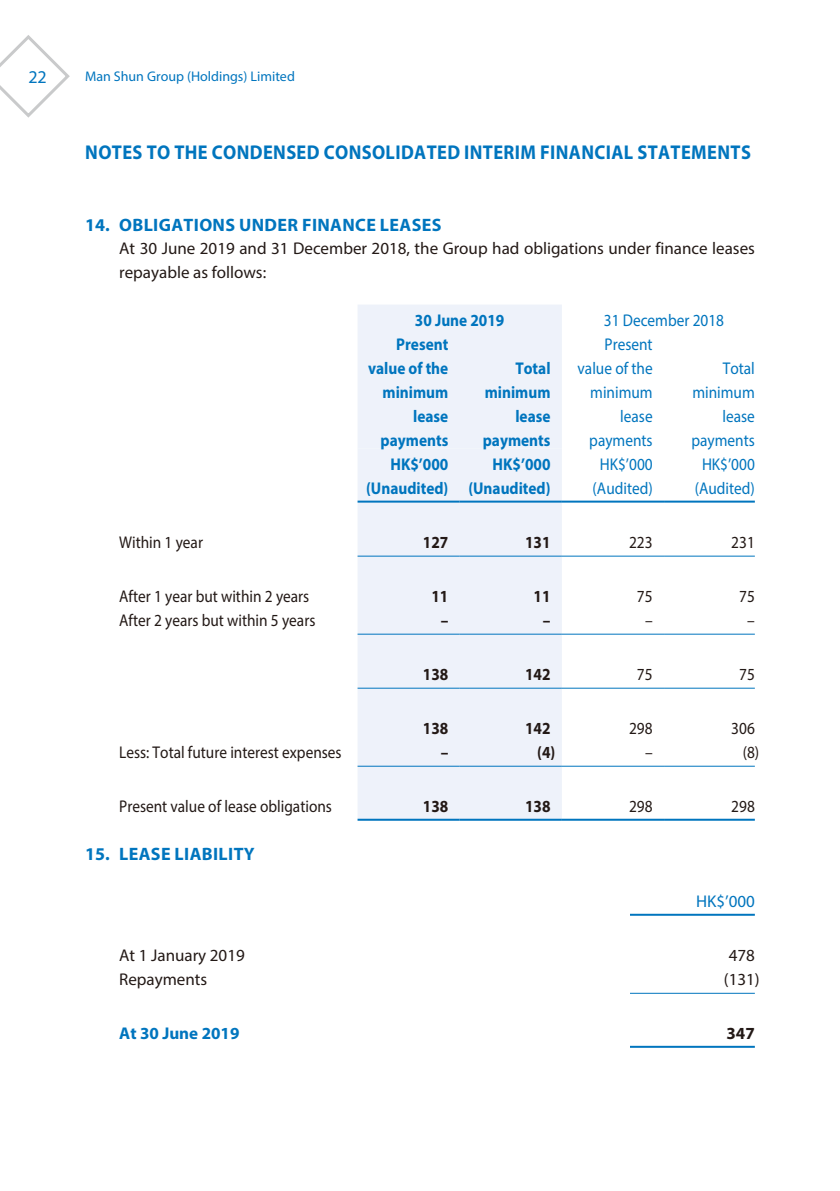
<style>
.page{position:relative;width:840px;height:1191px;background:#fff}
.page>*{position:absolute;margin:0;border:0;box-sizing:border-box;transform-origin:0 0}
.t1{font:700 20px "Myriad Pro";letter-spacing:.02em;color:#0075be;scale:.92 1}
.t2{font:700 18px "Myriad Pro";letter-spacing:.02em;color:#0075be}
.t3{font:18px "Myriad Pro";color:#0075be}
.t4{font:17px "Myriad Pro";color:#231916;scale:.9 1}
.t5{font:17px/24px "Myriad Pro";color:#231916}
.t6{font:700 17px/24px "Myriad Pro";color:#0075be;text-align:right;scale:.9 1}
.t7{font:17px/24px "Myriad Pro";color:#0075be;text-align:right;scale:.9 1}
.t8{font:700 17px "Myriad Pro";color:#231916;scale:.9 1}
.t9{font:700 17px "Myriad Pro";color:#0075be}
.t10{font:17px "Myriad Pro";color:#0075be}
.t11{font:700 17px "Myriad Pro";color:#231916}
.t12{font:14px "Myriad Pro";color:#0075be}
</style>
<div class="page">
<svg style="left:0;top:35px;width:70px;height:83px"></svg>
<div style="left:358px;top:305px;width:203px;height:143px;background:#eef2fa"></div>
<div style="left:357px;top:448px;width:204px;height:370px;background:#eef2fa"></div>
<hr style="left:357px;top:500px;width:102px;height:2px;background:#0075be">
<hr style="left:459px;top:500px;width:102px;height:2px;background:#0075be">
<hr style="left:561px;top:500px;width:102px;height:2px;background:#0075be">
<hr style="left:663px;top:500px;width:91px;height:2px;background:#0075be">
<hr style="left:357px;top:555px;width:102px;height:1px;background:#0075be">
<hr style="left:459px;top:555px;width:102px;height:1px;background:#0075be">
<hr style="left:561px;top:555px;width:102px;height:1px;background:#0075be">
<hr style="left:663px;top:555px;width:91px;height:1px;background:#0075be">
<hr style="left:357px;top:633px;width:102px;height:1px;background:#0075be">
<hr style="left:459px;top:633px;width:102px;height:1px;background:#0075be">
<hr style="left:561px;top:633px;width:102px;height:1px;background:#0075be">
<hr style="left:663px;top:633px;width:91px;height:1px;background:#0075be">
<hr style="left:357px;top:687px;width:102px;height:1px;background:#0075be">
<hr style="left:459px;top:687px;width:102px;height:1px;background:#0075be">
<hr style="left:561px;top:687px;width:102px;height:1px;background:#0075be">
<hr style="left:663px;top:687px;width:91px;height:1px;background:#0075be">
<hr style="left:357px;top:765px;width:102px;height:1px;background:#0075be">
<hr style="left:459px;top:765px;width:102px;height:1px;background:#0075be">
<hr style="left:561px;top:765px;width:102px;height:1px;background:#0075be">
<hr style="left:663px;top:765px;width:91px;height:1px;background:#0075be">
<hr style="left:357px;top:818px;width:102px;height:2px;background:#0075be">
<hr style="left:459px;top:818px;width:102px;height:2px;background:#0075be">
<hr style="left:561px;top:818px;width:102px;height:2px;background:#0075be">
<hr style="left:663px;top:818px;width:91px;height:2px;background:#0075be">
<hr style="left:629px;top:913px;width:125px;height:2px;background:#0075be">
<hr style="left:629px;top:992px;width:125px;height:1px;background:#0075be">
<hr style="left:629px;top:1045px;width:125px;height:2px;background:#0075be">
<p class="t3" style="left:28px;top:66px;width:20px">22</p>
<p class="t12" style="left:85px;top:68px;width:211px">Man Shun Group (Holdings) Limited</p>
<p class="t1" style="left:85px;top:139px;width:724px">NOTES TO THE CONDENSED CONSOLIDATED INTERIM FINANCIAL STATEMENTS</p>
<p class="t2" style="left:85px;top:213px;width:358px">14. OBLIGATIONS UNDER FINANCE LEASES</p>
<p class="t5" style="left:119px;top:236px;width:637px">At 30 June 2019 and 31 December 2018, the Group had obligations under finance leases repayable as follows:</p>
<p class="t6" style="left:415px;top:307px;width:101px">30 June 2019</p>
<p class="t7" style="left:603px;top:308px;width:135px">31 December 2018</p>
<p class="t6" style="left:368px;top:331px;width:91px">Present value of the minimum lease payments</p>
<p class="t7" style="left:577px;top:332px;width:85px">Present value of the minimum lease payments</p>
<p class="t6" style="left:482px;top:355px;width:77px">Total minimum lease payments</p>
<p class="t7" style="left:691px;top:356px;width:72px">Total minimum lease payments</p>
<p class="t6" style="left:390px;top:451px;width:66px">HK$’000</p>
<p class="t6" style="left:492px;top:451px;width:66px">HK$’000</p>
<p class="t7" style="left:599px;top:452px;width:60px">HK$’000</p>
<p class="t7" style="left:701px;top:452px;width:60px">HK$’000</p>
<p class="t6" style="left:366px;top:475px;width:206px">(Unaudited) (Unaudited)</p>
<p class="t7" style="left:592px;top:476px;width:68px">(Audited)</p>
<p class="t7" style="left:694px;top:476px;width:68px">(Audited)</p>
<p class="t4" style="left:119px;top:531px;width:95px">Within 1 year</p>
<p class="t8" style="left:422px;top:531px;width:30px">127</p>
<p class="t8" style="left:524px;top:531px;width:30px">131</p>
<p class="t4" style="left:628px;top:531px;width:28px">223</p>
<p class="t4" style="left:730px;top:531px;width:28px">231</p>
<p class="t4" style="left:119px;top:585px;width:213px">After 1 year but within 2 years</p>
<p class="t8" style="left:431px;top:585px;width:20px">11</p>
<p class="t8" style="left:533px;top:585px;width:20px">11</p>
<p class="t4" style="left:636px;top:585px;width:19px">75</p>
<p class="t4" style="left:738px;top:585px;width:19px">75</p>
<p class="t4" style="left:119px;top:609px;width:219px">After 2 years but within 5 years</p>
<p class="t8" style="left:440px;top:609px;width:10px">–</p>
<p class="t8" style="left:542px;top:609px;width:10px">–</p>
<p class="t4" style="left:644px;top:609px;width:10px">–</p>
<p class="t4" style="left:746px;top:609px;width:10px">–</p>
<p class="t8" style="left:422px;top:663px;width:30px">138</p>
<p class="t8" style="left:524px;top:663px;width:30px">142</p>
<p class="t4" style="left:636px;top:663px;width:19px">75</p>
<p class="t4" style="left:738px;top:663px;width:19px">75</p>
<p class="t8" style="left:422px;top:717px;width:30px">138</p>
<p class="t8" style="left:524px;top:717px;width:30px">142</p>
<p class="t4" style="left:628px;top:717px;width:28px">298</p>
<p class="t4" style="left:730px;top:717px;width:28px">306</p>
<p class="t4" style="left:119px;top:741px;width:248px">Less: Total future interest expenses</p>
<p class="t8" style="left:440px;top:741px;width:10px">–</p>
<p class="t8" style="left:537px;top:741px;width:22px">(4)</p>
<p class="t4" style="left:644px;top:741px;width:10px">–</p>
<p class="t4" style="left:742px;top:741px;width:20px">(8)</p>
<p class="t4" style="left:119px;top:795px;width:238px">Present value of lease obligations</p>
<p class="t8" style="left:422px;top:795px;width:30px">138</p>
<p class="t8" style="left:524px;top:795px;width:30px">138</p>
<p class="t4" style="left:628px;top:795px;width:28px">298</p>
<p class="t4" style="left:730px;top:795px;width:28px">298</p>
<p class="t2" style="left:85px;top:842px;width:171px">15. LEASE LIABILITY</p>
<p class="t10" style="left:695px;top:890px;width:60px">HK$’000</p>
<p class="t5" style="left:119px;top:943px;width:127px">At 1 January 2019</p>
<p class="t5" style="left:728px;top:943px;width:28px">478</p>
<p class="t5" style="left:119px;top:967px;width:90px">Repayments</p>
<p class="t5" style="left:723px;top:967px;width:37px">(131)</p>
<p class="t9" style="left:119px;top:1022px;width:122px">At 30 June 2019</p>
<p class="t11" style="left:726px;top:1022px;width:30px">347</p>
</div>
